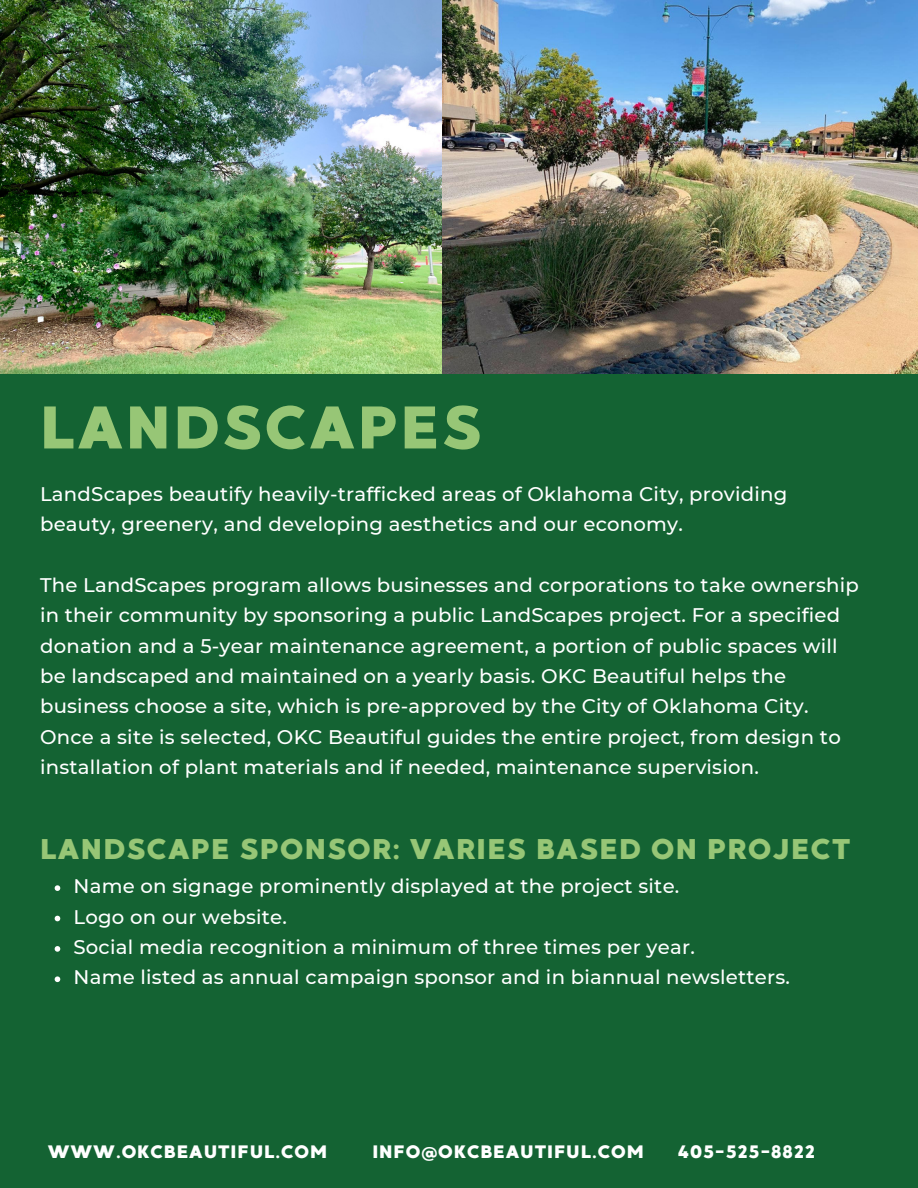
<style>
.page{position:relative;width:918px;height:1188px;background:#146333}
.page>*{position:absolute;margin:0;border:0;box-sizing:border-box;transform-origin:0 0}
.t1{font:60px "MADE Good Time Grotesk";letter-spacing:.05em;color:#97c676}
.t2{font:28.5px "MADE Good Time Grotesk";letter-spacing:.05em;color:#97c676}
.t3{font:500 19.65px/30.3px "Montserrat";letter-spacing:.01em;color:#fff}
.t4{font:18px "MADE Good Time Grotesk";letter-spacing:.05em;color:#fff}
</style>
<div class="page">
<img style="left:0;top:0;width:442px;height:374px">
<img style="left:442px;top:0;width:476px;height:374px">
<svg style="left:55px;top:885px;width:5px;height:6px"></svg>
<svg style="left:55px;top:916px;width:5px;height:5px"></svg>
<svg style="left:55px;top:946px;width:5px;height:6px"></svg>
<svg style="left:55px;top:976px;width:5px;height:6px"></svg>
<p class="t1" style="left:40px;top:389px;width:443px">LANDSCAPES</p>
<p class="t3" style="left:40px;top:478px;width:749px">LandScapes beautify heavily-trafficked areas of Oklahoma City, providing beauty, greenery, and developing aesthetics and our economy.</p>
<p class="t3" style="left:40px;top:570px;width:820px">The LandScapes program allows businesses and corporations to take ownership in their community by sponsoring a public LandScapes project. For a specified donation and a 5-year maintenance agreement, a portion of public spaces will be landscaped and maintained on a yearly basis. OKC Beautiful helps the business choose a site, which is pre-approved by the City of Oklahoma City.<br>Once a site is selected, OKC Beautiful guides the entire project, from design to installation of plant materials and if needed, maintenance supervision.</p>
<p class="t2" style="left:40px;top:831px;width:812px">LANDSCAPE SPONSOR: VARIES BASED ON PROJECT</p>
<p class="t3" style="left:73px;top:871px;width:607px">Name on signage prominently displayed at the project site.</p>
<p class="t3" style="left:73px;top:901px;width:215px">Logo on our website.</p>
<p class="t3" style="left:73px;top:932px;width:623px">Social media recognition a minimum of three times per year.</p>
<p class="t3" style="left:73px;top:962px;width:718px">Name listed as annual campaign sponsor and in biannual newsletters.</p>
<p class="t4" style="left:48px;top:1140px;width:281px">WWW.OKCBEAUTIFUL.COM</p>
<p class="t4" style="left:372px;top:1140px;width:273px">INFO@OKCBEAUTIFUL.COM</p>
<p class="t4" style="left:678px;top:1140px;width:138px">405-525-8822</p>
</div>
